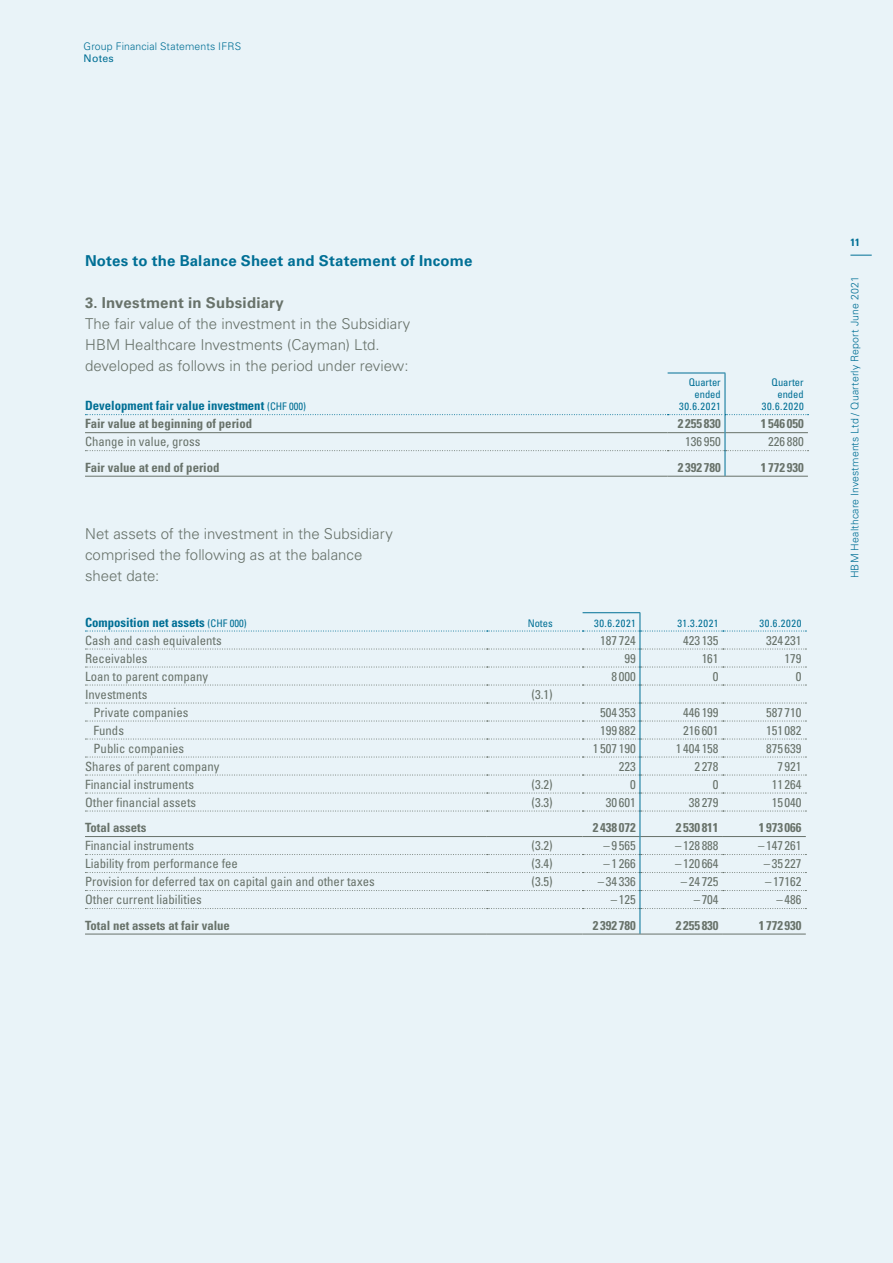
<style>
.page{position:relative;width:893px;height:1263px;background:#e9f3f8}
.page>*{position:absolute;margin:0;border:0;box-sizing:border-box;transform-origin:0 0}
.t1{font:300 15px/21px "Univers LT Std";color:#68726a}
.t2{font:700 15px "Univers LT Std";letter-spacing:.015em;color:#006f95}
.t3{font:700 15px "Univers LT Std";letter-spacing:.015em;color:#68726a}
.t4{font:condensed 12.75px "Univers LT Std";color:#68726a}
.t5{font:700 condensed 12.75px "Univers LT Std";color:#68726a}
.t6{font:700 condensed 12.75px "Univers LT Std";color:#006f95}
.t7{font:300 10.5px "Univers LT Std";letter-spacing:.015em;color:#006f95}
.t8{font:condensed 10.5px/12px "Univers LT Std";color:#006f95;text-align:right}
.t9{font:10.5px "Univers LT Std";letter-spacing:.02em;color:#006f95}
.t10{font:700 condensed 10.5px "Univers LT Std";color:#006f95}
.s1{font-weight:400;font-size:10.5px}
</style>
<div class="page">
<svg style="left:850px;top:255px;width:22px;height:1px"></svg>
<hr style="left:85px;top:934px;width:402px;height:1px;background:#68726a">
<hr style="left:487px;top:934px;width:96px;height:1px;background:#68726a">
<hr style="left:583px;top:934px;width:57px;height:1px;background:#68726a">
<hr style="left:640px;top:934px;width:83px;height:1px;background:#68726a">
<hr style="left:723px;top:934px;width:83px;height:1px;background:#68726a">
<hr style="left:583px;top:612px;width:57px;height:1px;background:#006f95">
<svg style="left:85px;top:613px;width:721px;height:321px"></svg>
<hr style="left:85px;top:476px;width:583px;height:1px;background:#68726a">
<hr style="left:668px;top:476px;width:57px;height:1px;background:#68726a">
<hr style="left:725px;top:476px;width:83px;height:1px;background:#68726a">
<hr style="left:668px;top:373px;width:57px;height:1px;background:#006f95">
<hr style="left:725px;top:373px;width:1px;height:41px;background:#006f95">
<svg style="left:85px;top:414px;width:723px;height:62px"></svg>
<p class="t7" style="left:84px;top:40px;width:159px">Group Financial Statements IFRS</p>
<p class="t9" style="left:84px;top:52px;width:32px">Notes</p>
<p class="t2" style="left:85px;top:252px;width:389px">Notes to the Balance Sheet and Statement of Income</p>
<p class="t3" style="left:85px;top:294px;width:200px">3. Investment in Subsidiary</p>
<p class="t1" style="left:85px;top:313px;width:327px">The fair value of the investment in the Subsidiary<br>HBM Healthcare Investments (Cayman) Ltd. developed as follows in the period under review:</p>
<p class="t6" style="left:85px;top:398px;width:223px">Development fair value investment <span class="s1">(CHF 000)</span></p>
<p class="t8" style="left:679px;top:376px;width:43px">Quarter ended<br>30.6.2021</p>
<p class="t8" style="left:762px;top:376px;width:43px">Quarter ended<br>30.6.2020</p>
<p class="t5" style="left:85px;top:416px;width:169px">Fair value at beginning of period</p>
<p class="t5" style="left:678px;top:416px;width:44px">2 255 830</p>
<p class="t5" style="left:761px;top:416px;width:44px">1 546 050</p>
<p class="t4" style="left:85px;top:434px;width:117px">Change in value, gross</p>
<p class="t4" style="left:685px;top:434px;width:37px">136 950</p>
<p class="t4" style="left:768px;top:434px;width:37px">226 880</p>
<p class="t5" style="left:85px;top:460px;width:136px">Fair value at end of period</p>
<p class="t5" style="left:678px;top:460px;width:44px">2 392 780</p>
<p class="t5" style="left:761px;top:460px;width:44px">1 772 930</p>
<p class="t1" style="left:85px;top:523px;width:309px">Net assets of the investment in the Subsidiary comprised the following as at the balance sheet date:</p>
<p class="t6" style="left:85px;top:614px;width:163px">Composition net assets <span class="s1">(CHF 000)</span></p>
<p class="t8" style="left:528px;top:617px;width:27px">Notes</p>
<p class="t8" style="left:594px;top:617px;width:43px">30.6.2021</p>
<p class="t8" style="left:678px;top:617px;width:43px">31.3.2021</p>
<p class="t8" style="left:760px;top:617px;width:43px">30.6.2020</p>
<p class="t4" style="left:85px;top:632px;width:138px">Cash and cash equivalents</p>
<p class="t4" style="left:600px;top:632px;width:37px">187 724</p>
<p class="t4" style="left:683px;top:632px;width:37px">423 135</p>
<p class="t4" style="left:766px;top:632px;width:37px">324 231</p>
<p class="t4" style="left:85px;top:650px;width:64px">Receivables</p>
<p class="t4" style="left:624px;top:650px;width:13px">99</p>
<p class="t4" style="left:702px;top:650px;width:18px">161</p>
<p class="t4" style="left:785px;top:650px;width:18px">179</p>
<p class="t4" style="left:85px;top:668px;width:125px">Loan to parent company</p>
<p class="t4" style="left:611px;top:668px;width:26px">8 000</p>
<p class="t4" style="left:713px;top:668px;width:7px">0</p>
<p class="t4" style="left:796px;top:668px;width:7px">0</p>
<p class="t4" style="left:85px;top:686px;width:64px">Investments</p>
<p class="t4" style="left:532px;top:686px;width:23px">(3.1)</p>
<p class="t4" style="left:94px;top:704px;width:96px">Private companies</p>
<p class="t4" style="left:600px;top:704px;width:37px">504 353</p>
<p class="t4" style="left:683px;top:704px;width:37px">446 199</p>
<p class="t4" style="left:766px;top:704px;width:37px">587 710</p>
<p class="t4" style="left:94px;top:722px;width:32px">Funds</p>
<p class="t4" style="left:600px;top:722px;width:37px">199 882</p>
<p class="t4" style="left:683px;top:722px;width:37px">216 601</p>
<p class="t4" style="left:766px;top:722px;width:37px">151 082</p>
<p class="t4" style="left:94px;top:740px;width:92px">Public companies</p>
<p class="t4" style="left:593px;top:740px;width:44px">1 507 190</p>
<p class="t4" style="left:676px;top:740px;width:44px">1 404 158</p>
<p class="t4" style="left:766px;top:740px;width:37px">875 639</p>
<p class="t4" style="left:85px;top:758px;width:136px">Shares of parent company</p>
<p class="t4" style="left:619px;top:758px;width:18px">223</p>
<p class="t4" style="left:694px;top:758px;width:26px">2 278</p>
<p class="t4" style="left:777px;top:758px;width:26px">7 921</p>
<p class="t4" style="left:85px;top:776px;width:111px">Financial instruments</p>
<p class="t4" style="left:532px;top:776px;width:23px">(3.2)</p>
<p class="t4" style="left:630px;top:776px;width:7px">0</p>
<p class="t4" style="left:713px;top:776px;width:7px">0</p>
<p class="t4" style="left:772px;top:776px;width:31px">11 264</p>
<p class="t4" style="left:85px;top:794px;width:113px">Other financial assets</p>
<p class="t4" style="left:532px;top:794px;width:23px">(3.3)</p>
<p class="t4" style="left:606px;top:794px;width:31px">30 601</p>
<p class="t4" style="left:689px;top:794px;width:31px">38 279</p>
<p class="t4" style="left:772px;top:794px;width:31px">15 040</p>
<p class="t5" style="left:85px;top:820px;width:63px">Total assets</p>
<p class="t5" style="left:593px;top:820px;width:44px">2 438 072</p>
<p class="t5" style="left:676px;top:820px;width:44px">2 530 811</p>
<p class="t5" style="left:759px;top:820px;width:44px">1 973 066</p>
<p class="t4" style="left:85px;top:838px;width:111px">Financial instruments</p>
<p class="t4" style="left:532px;top:838px;width:23px">(3.2)</p>
<p class="t4" style="left:603px;top:838px;width:34px">–9565</p>
<p class="t4" style="left:675px;top:838px;width:45px">–128 888</p>
<p class="t4" style="left:758px;top:838px;width:45px">–147 261</p>
<p class="t4" style="left:85px;top:856px;width:154px">Liability from performance fee</p>
<p class="t4" style="left:532px;top:856px;width:23px">(3.4)</p>
<p class="t4" style="left:603px;top:856px;width:34px">–1266</p>
<p class="t4" style="left:675px;top:856px;width:45px">–120 664</p>
<p class="t4" style="left:764px;top:856px;width:39px">– 35 227</p>
<p class="t4" style="left:85px;top:874px;width:291px">Provision for deferred tax on capital gain and other taxes</p>
<p class="t4" style="left:532px;top:874px;width:23px">(3.5)</p>
<p class="t4" style="left:598px;top:874px;width:39px">–34 336</p>
<p class="t4" style="left:681px;top:874px;width:39px">– 24 725</p>
<p class="t4" style="left:765px;top:874px;width:38px">– 17162</p>
<p class="t4" style="left:85px;top:892px;width:118px">Other current liabilities</p>
<p class="t4" style="left:611px;top:892px;width:26px">– 125</p>
<p class="t4" style="left:694px;top:892px;width:26px">–704</p>
<p class="t4" style="left:777px;top:892px;width:26px">– 486</p>
<p class="t5" style="left:85px;top:917px;width:146px">Total net assets at fair value</p>
<p class="t5" style="left:593px;top:917px;width:44px">2 392 780</p>
<p class="t5" style="left:676px;top:917px;width:44px">2 255 830</p>
<p class="t5" style="left:759px;top:917px;width:44px">1 772 930</p>
<p class="t10" style="left:850px;top:236px;width:11px">11</p>
<p class="t7" style="left:848px;top:578px;width:304px;rotate:-90deg">HBM Healthcare Investments Ltd / Quarterly Report June 2021</p>
</div>
